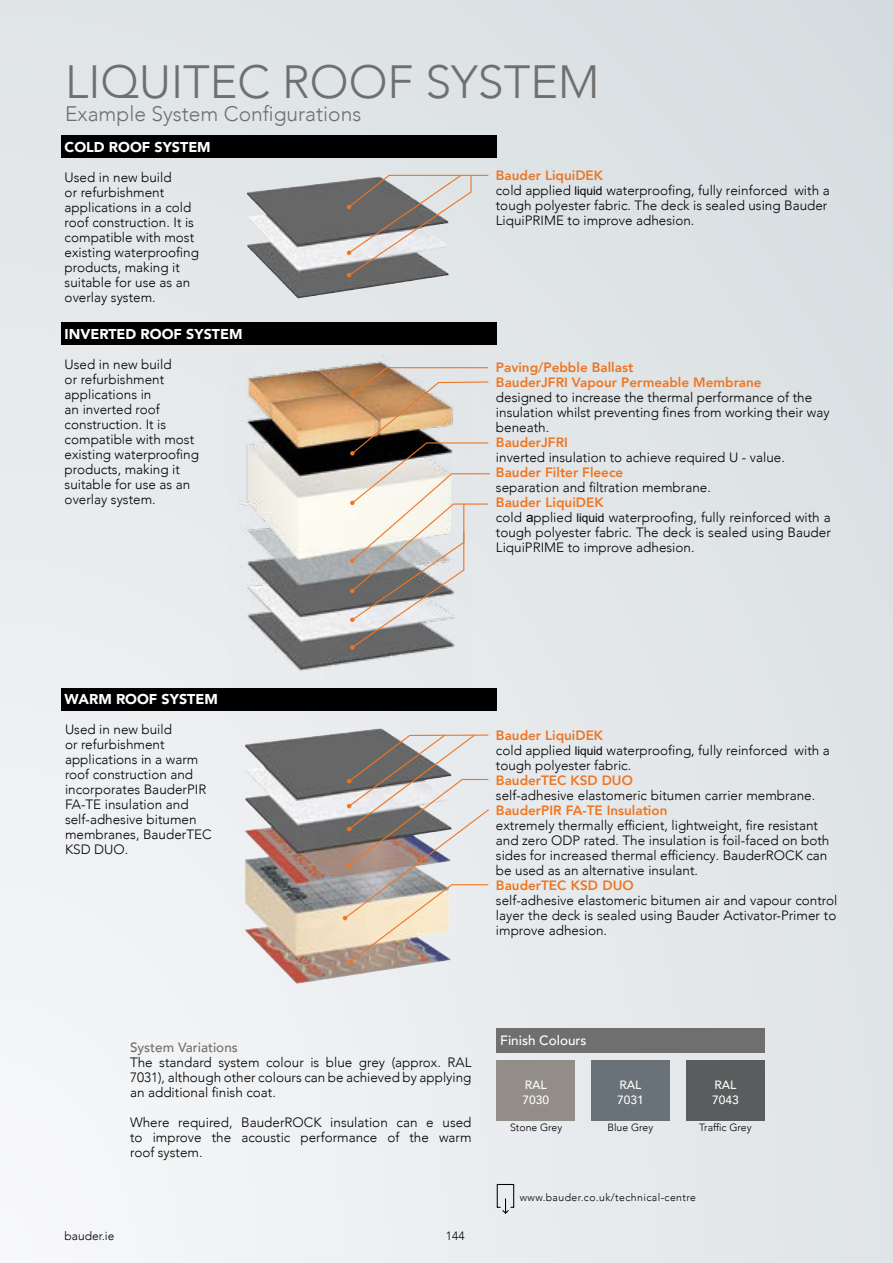
<style>
.page{position:relative;width:893px;height:1263px;background:#fff}
.page>*{position:absolute;margin:0;border:0;box-sizing:border-box;transform-origin:0 0}
.t1{font:300 46.5px "Avenir";color:#706f6f}
.t2{font:300 21px "Avenir";color:#706f6f}
.t3{font:900 14.25px "Avenir";color:#fff}
.t4{font:300 13.5px/15px "Avenir";color:#000}
.t5{font:800 13.5px/15px "Avenir";color:#ee7622}
.t6{font:500 13.5px "Avenir";color:#706f6f}
.t7{font:500 13.5px "Avenir";color:#fff}
.t8{font:500 12px/15px "Avenir";color:#fff}
.t9{font:300 12px "Avenir";color:#000}
.t10{font:300 10.5px "Avenir";letter-spacing:.03em;color:#000}
.t11{font:300 10.5px "Avenir";color:#000}
.s1{font-weight:800;color:#ee7622}
.s2{font-family:"Arial";font-weight:400;font-size:12px}
.s3{font-family:"Arial";font-weight:400}
</style>
<div class="page">
<div style="left:0;top:0;width:893px;height:1263px;background:linear-gradient(to bottom,#dae0e3,#ebecee)"></div>
<img style="left:227px;top:345px;width:244px;height:343px">
<img style="left:246px;top:177px;width:101px;height:65px">
<svg style="left:350px;top:367px;width:141px;height:283px;background:#c4bbb2"></svg>
<svg style="left:347px;top:174px;width:142px;height:103px;background:#b3b1af"></svg>
<div style="left:62px;top:136px;width:435px;height:22px;background:#000"></div>
<div style="left:62px;top:323px;width:435px;height:22px;background:#000"></div>
<img style="left:244px;top:728px;width:136px;height:68px">
<svg style="left:343px;top:733px;width:147px;height:231px;background:#c0b8b3"></svg>
<div style="left:62px;top:688px;width:435px;height:22px;background:#000"></div>
<svg style="left:496px;top:1183px;width:19px;height:31px"></svg>
<div style="left:591px;top:1060px;width:78px;height:60px;background:#687278"></div>
<div style="left:496px;top:1060px;width:79px;height:60px;background:#928e87"></div>
<div style="left:686px;top:1060px;width:79px;height:60px;background:#5a5d5d"></div>
<div style="left:497px;top:1028px;width:268px;height:25px;background:#706f6f"></div>
<h1 class="t1" style="left:65px;top:54px;width:536px">LIQUITEC ROOF SYSTEM</h1>
<h2 class="t2" style="left:65px;top:101px;width:298px">Example System Configurations</h2>
<p class="t3" style="left:65px;top:135px;width:148px">COLD ROOF SYSTEM</p>
<p class="t4" style="left:65px;top:170px;width:136px">Used in new build<br>or refurbishment applications in a cold roof construction. It is compatible with most existing waterproofing products, making it suitable for use as an overlay system.</p>
<p class="t3" style="left:65px;top:322px;width:179px">INVERTED ROOF SYSTEM</p>
<p class="t4" style="left:65px;top:357px;width:136px">Used in new build<br>or refurbishment applications in<br>an inverted roof construction. It is compatible with most existing waterproofing products, making it suitable for use as an overlay system.</p>
<p class="t4" style="left:496px;top:167px;width:335px"><span class="s1">Bauder LiquiDEK<br></span>cold applied <span class="s2">liquid</span> waterproofing, fully reinforced with a tough polyester fabric. The deck is sealed using Bauder LiquiPRIME to improve adhesion.</p>
<p class="t5" style="left:496px;top:360px;width:267px">Paving/Pebble Ballast<br>BauderJFRI Vapour Permeable Membrane</p>
<p class="t4" style="left:496px;top:390px;width:335px">designed to increase the thermal performance of the insulation whilst preventing fines from working their way beneath.</p>
<p class="t5" style="left:496px;top:435px;width:74px">BauderJFRI</p>
<p class="t4" style="left:496px;top:450px;width:290px">inverted insulation to achieve required U - value.</p>
<p class="t5" style="left:496px;top:465px;width:129px">Bauder Filter Fleece</p>
<p class="t4" style="left:496px;top:480px;width:216px">separation and filtration membrane.</p>
<p class="t4" style="left:496px;top:495px;width:336px"><span class="s1">Bauder LiquiDEK<br></span>cold <span class="s3">a</span>pplied <span class="s2">liquid</span> waterproofing, fully reinforced with a tough polyester fabric. The deck is sealed using Bauder LiquiPRIME to improve adhesion.</p>
<p class="t3" style="left:65px;top:687px;width:155px">WARM ROOF SYSTEM</p>
<p class="t4" style="left:65px;top:722px;width:148px">Used in new build<br>or refurbishment applications in a warm roof construction and incorporates BauderPIR<br>FA-TE insulation and self-adhesive bitumen membranes, BauderTEC<br>KSD DUO.</p>
<p class="t4" style="left:496px;top:727px;width:335px"><span class="s1">Bauder LiquiDEK<br></span>cold applied <span class="s2">liquid</span> waterproofing, fully reinforced with a tough polyester fabric.</p>
<p class="t5" style="left:496px;top:772px;width:138px">BauderTEC KSD DUO</p>
<p class="t4" style="left:496px;top:787px;width:321px">self-adhesive elastomeric bitumen carrier membrane.</p>
<p class="t5" style="left:496px;top:802px;width:173px">BauderPIR FA-TE Insulation</p>
<p class="t4" style="left:496px;top:817px;width:335px">extremely thermally efficient, lightweight, fire resistant and zero ODP rated. The insulation is foil-faced on both sides for increased thermal efficiency. BauderROCK can be used as an alternative insulant.</p>
<p class="t5" style="left:496px;top:877px;width:139px">BauderTEC KSD DUO</p>
<p class="t4" style="left:496px;top:892px;width:343px;text-align:justify">self-adhesive elastomeric bitumen air and vapour control layer the deck is sealed using Bauder Activator-Primer to improve adhesion.</p>
<p class="t6" style="left:130px;top:1035px;width:109px">System Variations</p>
<p class="t4" style="left:130px;top:1054px;width:343px;text-align:justify">The standard system colour is blue grey (approx. RAL 7031), although other colours can be achieved by applying an additional finish coat.</p>
<p class="t4" style="left:130px;top:1114px;width:343px;text-align:justify">Where required, BauderROCK insulation can e used to improve the acoustic performance of the warm roof system.</p>
<p class="t9" style="left:65px;top:1229px;width:51px">bauder.ie</p>
<p class="t9" style="left:446px;top:1229px;width:20px">144</p>
<p class="t7" style="left:500px;top:1029px;width:88px">Finish Colours</p>
<p class="t8" style="left:522px;top:1076px;width:28px">RAL<br>7030</p>
<p class="t8" style="left:712px;top:1076px;width:28px">RAL<br>7043</p>
<p class="t8" style="left:617px;top:1076px;width:28px">RAL<br>7031</p>
<p class="t11" style="left:510px;top:1121px;width:54px">Stone Grey</p>
<p class="t11" style="left:607px;top:1121px;width:47px">Blue Grey</p>
<p class="t11" style="left:699px;top:1121px;width:54px">Traffic Grey</p>
<p class="t10" style="left:520px;top:1191px;width:178px">www.bauder.co.uk/technical-centre</p>
</div>
